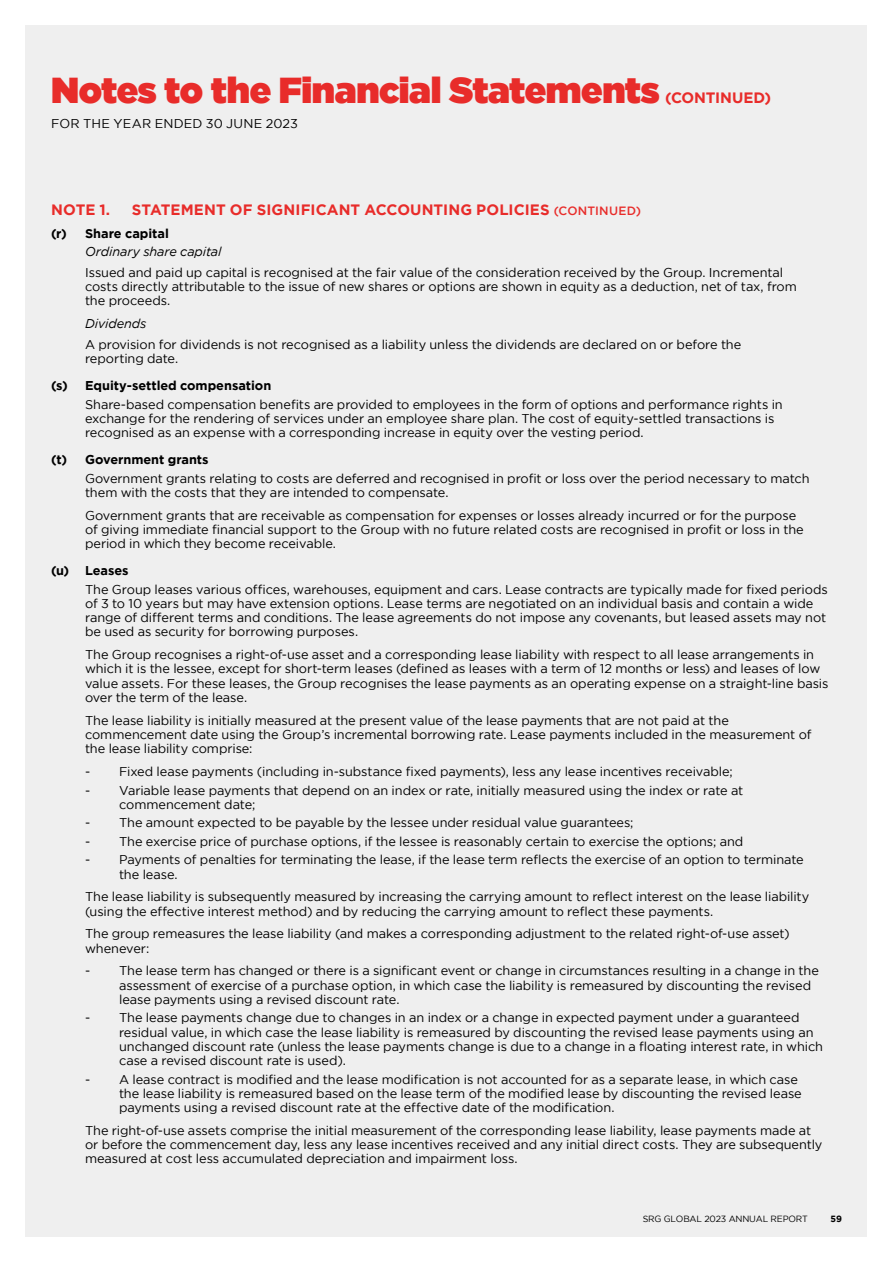
<style>
.page{position:relative;width:893px;height:1263px;background:#fff}
.page>*{position:absolute;margin:0;border:0;box-sizing:border-box;transform-origin:0 0}
.t1{font:36px "Gotham Ultra";letter-spacing:-.01em;color:#e82c2a}
.t2{font:700 15px "Gotham";letter-spacing:.005em;color:#e82c2a}
.t3{font:12.75px/14.2px "Gotham";letter-spacing:-.005em;color:#000}
.t4{font:700 12.75px "Gotham";letter-spacing:-.005em;color:#000}
.t5{font:italic 12.75px "Gotham";letter-spacing:-.01em;color:#000}
.t6{font:12.75px "Gotham";letter-spacing:.015em;color:#000}
.t7{font:9px "Gotham";letter-spacing:-.02em;color:#000}
.t8{font:700 9px "Gotham";color:#000}
.s1{font-weight:500;font-size:12px}
</style>
<div class="page">
<div style="left:26px;top:26px;width:841px;height:1211px;background:#efefef"></div>
<h1 class="t1" style="left:51px;top:69px;width:610px">Notes to the Financial Statements</h1>
<p class="t2" style="left:665px;top:89px;width:108px">(CONTINUED)</p>
<p class="t6" style="left:51px;top:117px;width:248px">FOR THE YEAR ENDED 30 JUNE 2023</p>
<p class="t2" style="left:51px;top:201px;width:60px">NOTE 1.</p>
<p class="t2" style="left:132px;top:201px;width:511px">STATEMENT OF SIGNIFICANT ACCOUNTING POLICIES <span class="s1">(CONTINUED)</span></p>
<p class="t4" style="left:51px;top:226px;width:119px">(r) Share capital</p>
<p class="t5" style="left:85px;top:245px;width:138px">Ordinary share capital</p>
<p class="t3" style="left:85px;top:265px;width:713px">Issued and paid up capital is recognised at the fair value of the consideration received by the Group. Incremental costs directly attributable to the issue of new shares or options are shown in equity as a deduction, net of tax, from the proceeds.</p>
<p class="t5" style="left:85px;top:317px;width:63px">Dividends</p>
<p class="t3" style="left:85px;top:337px;width:658px">A provision for dividends is not recognised as a liability unless the dividends are declared on or before the reporting date.</p>
<p class="t4" style="left:51px;top:378px;width:222px">(s) Equity-settled compensation</p>
<p class="t3" style="left:85px;top:397px;width:699px">Share-based compensation benefits are provided to employees in the form of options and performance rights in exchange for the rendering of services under an employee share plan. The cost of equity-settled transactions is recognised as an expense with a corresponding increase in equity over the vesting period.</p>
<p class="t4" style="left:51px;top:452px;width:159px">(t) Government grants</p>
<p class="t3" style="left:85px;top:471px;width:726px">Government grants relating to costs are deferred and recognised in profit or loss over the period necessary to match them with the costs that they are intended to compensate.</p>
<p class="t3" style="left:85px;top:508px;width:720px">Government grants that are receivable as compensation for expenses or losses already incurred or for the purpose of giving immediate financial support to the Group with no future related costs are recognised in profit or loss in the period in which they become receivable.</p>
<p class="t4" style="left:51px;top:563px;width:79px">(u) Leases</p>
<p class="t3" style="left:85px;top:582px;width:744px">The Group leases various offices, warehouses, equipment and cars. Lease contracts are typically made for fixed periods of 3 to 10 years but may have extension options. Lease terms are negotiated on an individual basis and contain a wide range of different terms and conditions. The lease agreements do not impose any covenants, but leased assets may not be used as security for borrowing purposes.</p>
<p class="t3" style="left:85px;top:647px;width:745px">The Group recognises a right-of-use asset and a corresponding lease liability with respect to all lease arrangements in which it is the lessee, except for short-term leases (defined as leases with a term of 12 months or less) and leases of low value assets. For these leases, the Group recognises the lease payments as an operating expense on a straight-line basis over the term of the lease.</p>
<p class="t3" style="left:85px;top:713px;width:728px">The lease liability is initially measured at the present value of the lease payments that are not paid at the commencement date using the Group’s incremental borrowing rate. Lease payments included in the measurement of the lease liability comprise:</p>
<p class="t3" style="left:85px;top:764px;width:649px">- Fixed lease payments (including in-substance fixed payments), less any lease incentives receivable;</p>
<p class="t3" style="left:119px;top:783px;width:626px;text-indent:-34px">- Variable lease payments that depend on an index or rate, initially measured using the index or rate at commencement date;</p>
<p class="t3" style="left:85px;top:815px;width:550px">- The amount expected to be payable by the lessee under residual value guarantees;</p>
<p class="t3" style="left:85px;top:834px;width:660px">- The exercise price of purchase options, if the lessee is reasonably certain to exercise the options; and</p>
<p class="t3" style="left:119px;top:852px;width:686px;text-indent:-34px">- Payments of penalties for terminating the lease, if the lease term reflects the exercise of an option to terminate the lease.</p>
<p class="t3" style="left:85px;top:889px;width:726px">The lease liability is subsequently measured by increasing the carrying amount to reflect interest on the lease liability (using the effective interest method) and by reducing the carrying amount to reflect these payments.</p>
<p class="t3" style="left:85px;top:926px;width:706px">The group remeasures the lease liability (and makes a corresponding adjustment to the related right-of-use asset) whenever:</p>
<p class="t3" style="left:119px;top:963px;width:701px;text-indent:-34px">- The lease term has changed or there is a significant event or change in circumstances resulting in a change in the assessment of exercise of a purchase option, in which case the liability is remeasured by discounting the revised lease payments using a revised discount rate.</p>
<p class="t3" style="left:119px;top:1010px;width:705px;text-indent:-34px">- The lease payments change due to changes in an index or a change in expected payment under a guaranteed residual value, in which case the lease liability is remeasured by discounting the revised lease payments using an unchanged discount rate (unless the lease payments change is due to a change in a floating interest rate, in which case a revised discount rate is used).</p>
<p class="t3" style="left:119px;top:1072px;width:684px;text-indent:-34px">- A lease contract is modified and the lease modification is not accounted for as a separate lease, in which case the lease liability is remeasured based on the lease term of the modified lease by discounting the revised lease payments using a revised discount rate at the effective date of the modification.</p>
<p class="t3" style="left:85px;top:1123px;width:739px">The right-of-use assets comprise the initial measurement of the corresponding lease liability, lease payments made at or before the commencement day, less any lease incentives received and any initial direct costs. They are subsequently measured at cost less accumulated depreciation and impairment loss.</p>
<p class="t7" style="left:643px;top:1213px;width:167px">SRG GLOBAL 2023 ANNUAL REPORT</p>
<p class="t8" style="left:831px;top:1213px;width:13px">59</p>
</div>
